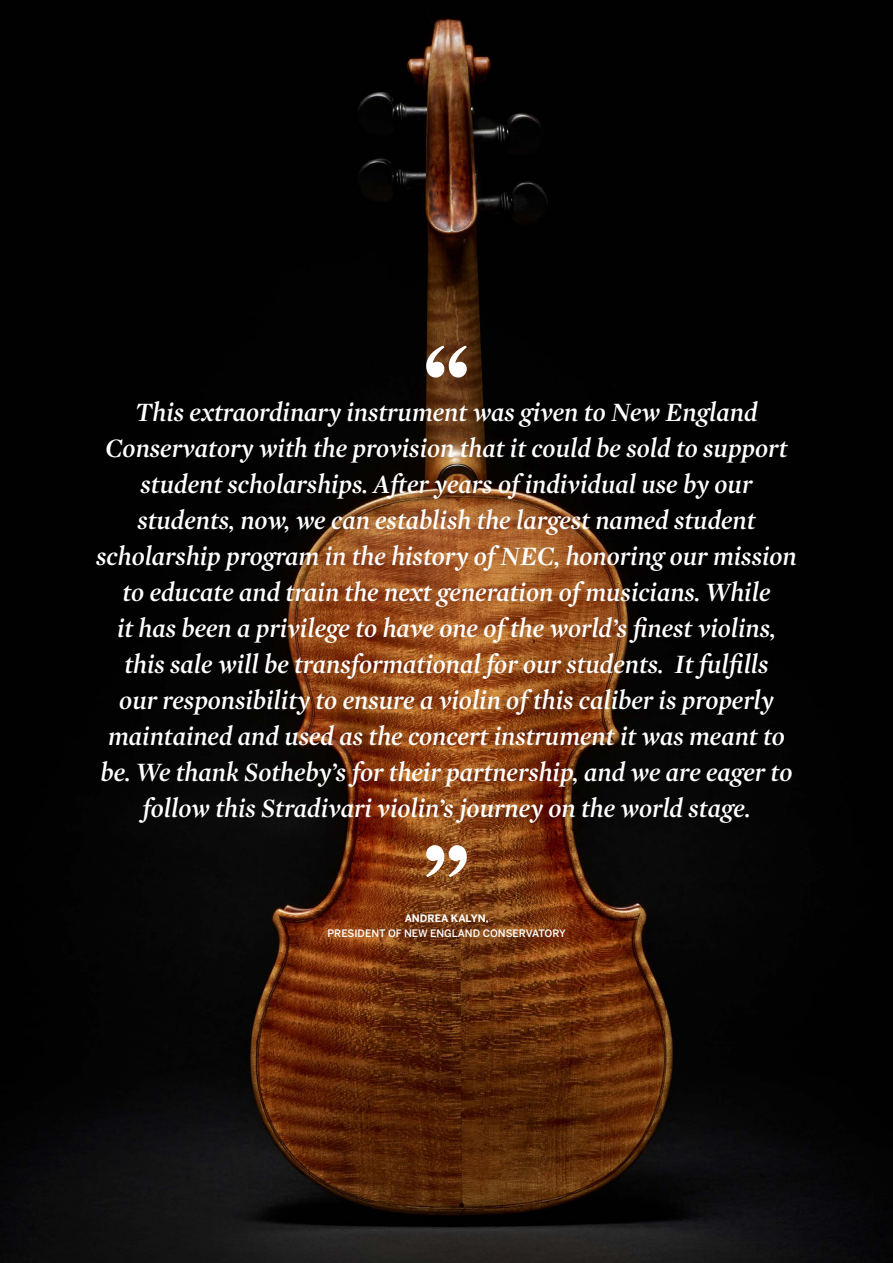
<style>
.page{position:relative;width:893px;height:1263px;background:#fff}
.page>*{position:absolute;margin:0;border:0;box-sizing:border-box;transform-origin:0 0}
.t1{font:italic 600 27px/36px "Mercury Display";color:#fff;text-align:center}
.t2{font:500 10.2px "Benton Sans";color:#fff}
.t3{font:700 10.2px "Benton Sans";color:#fff}
</style>
<div class="page">
<img style="left:0;top:0;width:893px;height:1263px">
<svg style="left:426px;top:346px;width:41px;height:32px"></svg>
<svg style="left:426px;top:845px;width:41px;height:32px"></svg>
<p class="t1" style="left:96px;top:393px;width:702px">This extraordinary instrument was given to New England Conservatory with the provision that it could be sold to support student scholarships. After years of individual use by our students, now, we can establish the largest named student scholarship program in the history of NEC, honoring our mission to educate and train the next generation of musicians. While<br>it has been a privilege to have one of the world’s finest violins, this sale will be transformational for our students. It fulfills<br>our responsibility to ensure a violin of this caliber is properly maintained and used as the concert instrument it was meant to be. We thank Sotheby’s for their partnership, and we are eager to follow this Stradivari violin’s journey on the world stage.</p>
<p class="t3" style="left:405px;top:912px;width:85px">ANDREA KALYN,</p>
<p class="t2" style="left:327px;top:927px;width:240px">PRESIDENT OF NEW ENGLAND CONSERVATORY</p>
</div>
